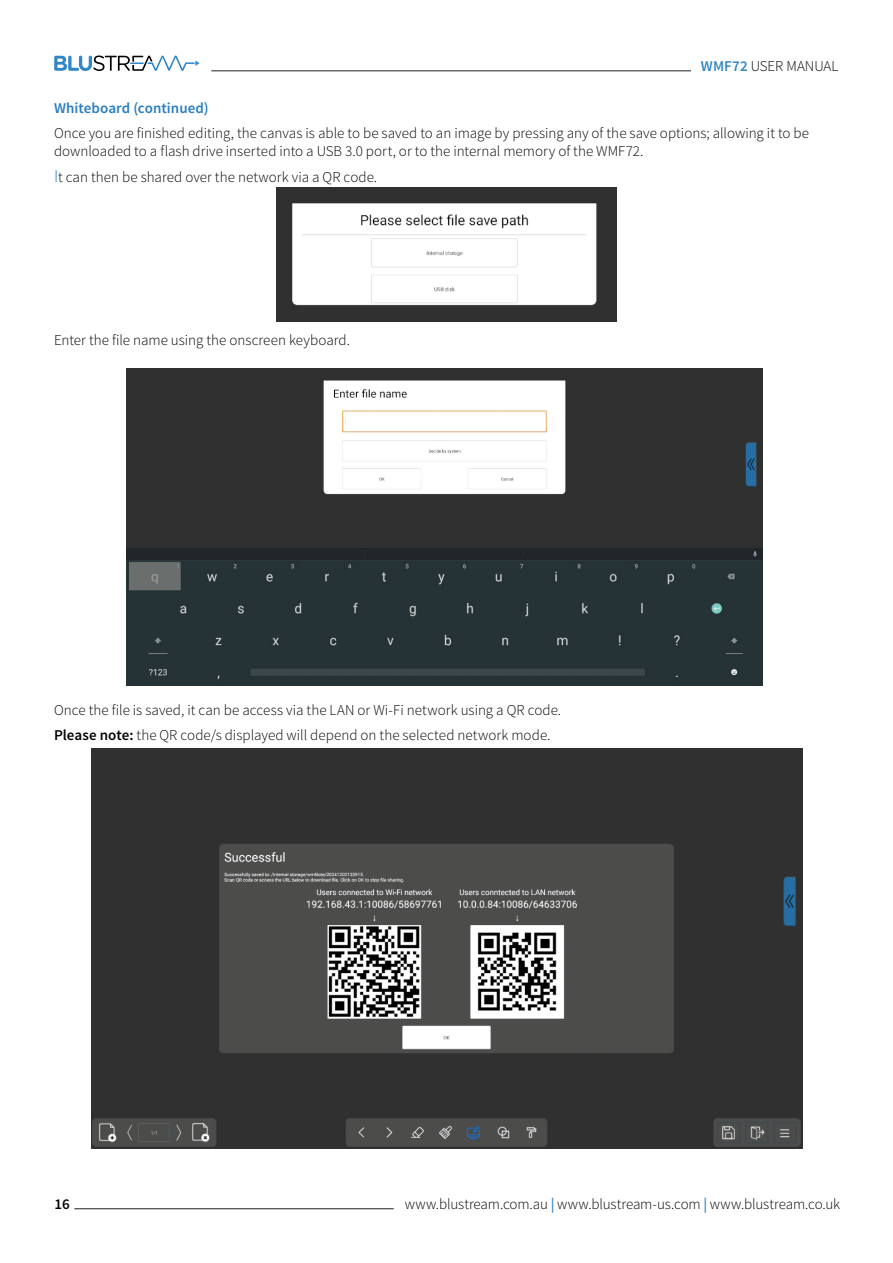
<style>
.page{position:relative;width:893px;height:1263px;background:#fff}
.page>*{position:absolute;margin:0;border:0;box-sizing:border-box;transform-origin:0 0}
.Numbering_Lables{font:300 15px/18px "Source Sans Pro";color:#040503}
.Bodycopy_2{font:300 15px "Source Sans Pro";letter-spacing:.005em;color:#040503}
.Bodycopy_1{font:600 15px "Source Sans Pro";letter-spacing:.005em;color:#287ec2}
.t1{font:600 15px "Source Sans Pro";color:#040503}
.s1{font-weight:600;color:#3287c7}
.s2{font-size:18px;color:#287ec2}
.s3{font-weight:600}
</style>
<div class="page">
<hr style="left:211px;top:71px;width:480px;height:1px;background:#231f20">
<svg style="left:54px;top:55px;width:146px;height:16px"></svg>
<hr style="left:74px;top:1208px;width:320px;height:1px;background:#231f20">
<img style="left:127px;top:369px;width:636px;height:317px">
<img style="left:92px;top:748px;width:711px;height:400px">
<img style="left:277px;top:187px;width:339px;height:134px">
<p class="Numbering_Lables" style="left:701px;top:57px;width:139px"><span class="s1">WMF72</span> USER MANUAL</p>
<p class="Bodycopy_1" style="left:54px;top:99px;width:156px">Whiteboard (continued)</p>
<p class="Numbering_Lables" style="left:54px;top:124px;width:757px">Once you are finished editing, the canvas is able to be saved to an image by pressing any of the save options; allowing it to be downloaded to a flash drive inserted into a USB 3.0 port, or to the internal memory of the WMF72.</p>
<p class="Numbering_Lables" style="left:54px;top:168px;width:325px"><span class="s2">I</span>t can then be shared over the network via a QR code.</p>
<p class="Bodycopy_2" style="left:54px;top:331px;width:297px">Enter the file name using the onscreen keyboard.</p>
<p class="Bodycopy_2" style="left:54px;top:701px;width:509px">Once the file is saved, it can be access via the LAN or Wi-Fi network using a QR code.</p>
<p class="Bodycopy_2" style="left:54px;top:725px;width:498px"><span class="s3">Please note:</span> the QR code/s displayed will depend on the selected network mode.</p>
<p class="t1" style="left:55px;top:1194px;width:17px">16</p>
<p class="Numbering_Lables" style="left:405px;top:1195px;width:437px">www.blustream.com.au <span class="s1">|</span> www.blustream-us.com <span class="s1">|</span> www.blustream.co.uk</p>
</div>
